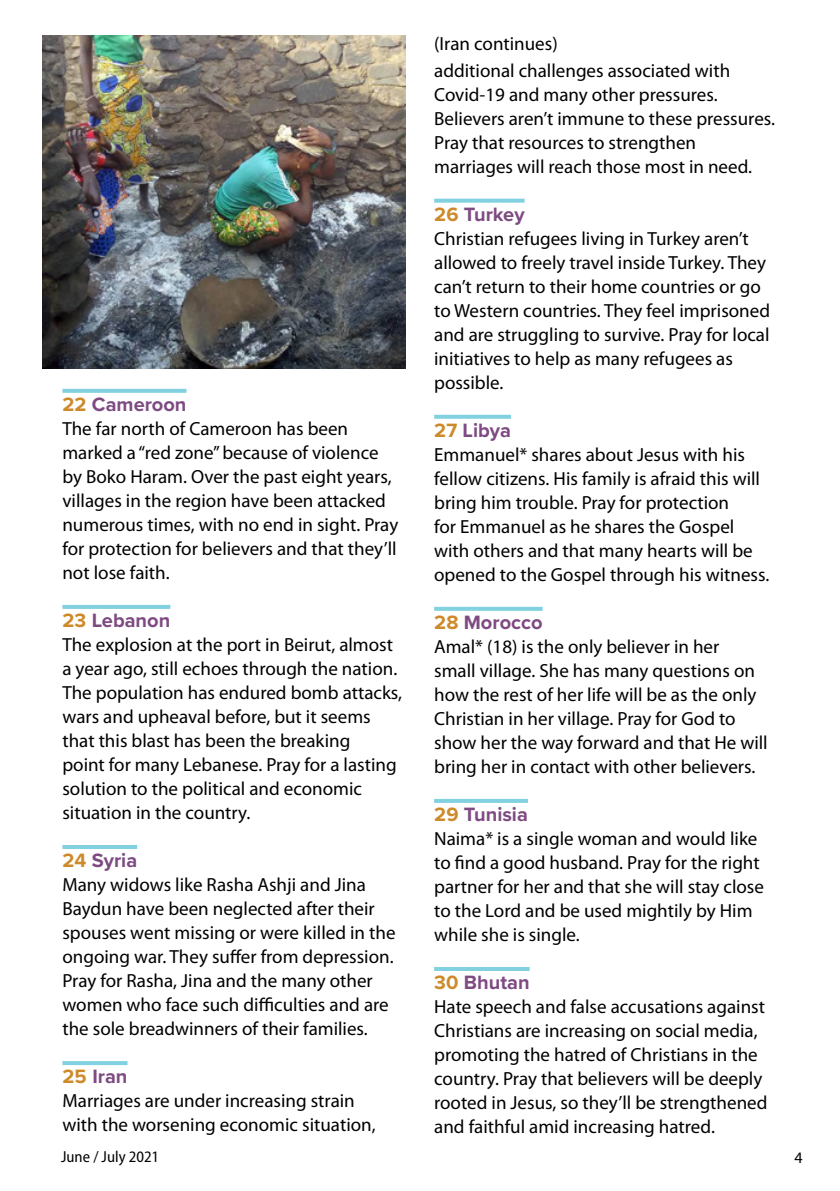
<style>
.page{position:relative;width:840px;height:1191px;background:#fff}
.page>*{position:absolute;margin:0;border:0;box-sizing:border-box;transform-origin:0 0}
.t1{font:700 20px "Proxima Nova";color:#7e4a82}
.t2{font:19px/24px "Myriad Pro";color:#000}
.t3{font:semi-condensed 16px "Myriad Pro";color:#000}
.t4{font:16px "Myriad Pro";color:#000}
.s1{color:#cd8a2a}
</style>
<div class="page">
<svg style="left:62px;top:389px;width:124px;height:4px"></svg>
<hr style="left:62px;top:605px;width:108px;height:4px;background:#81d1e0">
<hr style="left:62px;top:845px;width:75px;height:4px;background:#81d1e0">
<hr style="left:62px;top:1061px;width:65px;height:4px;background:#81d1e0">
<svg style="left:434px;top:199px;width:90px;height:4px"></svg>
<svg style="left:434px;top:415px;width:76px;height:4px"></svg>
<svg style="left:434px;top:607px;width:108px;height:4px"></svg>
<hr style="left:434px;top:799px;width:93px;height:4px;background:#81d1e0">
<hr style="left:434px;top:967px;width:95px;height:4px;background:#81d1e0">
<img style="left:43px;top:35px;width:362px;height:334px">
<p class="t1" style="left:62px;top:389px;width:125px"><span class="s1">22</span> Cameroon</p>
<p class="t2" style="left:62px;top:416px;width:337px">The far north of Cameroon has been marked a “red zone” because of violence by Boko Haram. Over the past eight years, villages in the region have been attacked numerous times, with no end in sight. Pray for protection for believers and that they’ll not lose faith.</p>
<p class="t1" style="left:62px;top:605px;width:109px"><span class="s1">23</span> Lebanon</p>
<p class="t2" style="left:62px;top:632px;width:341px">The explosion at the port in Beirut, almost a year ago, still echoes through the nation.<br>The population has endured bomb attacks, wars and upheaval before, but it seems that this blast has been the breaking<br>point for many Lebanese. Pray for a lasting solution to the political and economic situation in the country.</p>
<p class="t1" style="left:62px;top:845px;width:76px"><span class="s1">24</span> Syria</p>
<p class="t2" style="left:62px;top:872px;width:334px">Many widows like Rasha Ashji and Jina Baydun have been neglected after their spouses went missing or were killed in the ongoing war. They suffer from depression.<br>Pray for Rasha, Jina and the many other women who face such difficulties and are the sole breadwinners of their families.</p>
<p class="t1" style="left:62px;top:1061px;width:67px"><span class="s1">25</span> Iran</p>
<p class="t2" style="left:62px;top:1088px;width:314px">Marriages are under increasing strain with the worsening economic situation,</p>
<p class="t2" style="left:434px;top:31px;width:125px">(Iran continues)</p>
<p class="t2" style="left:434px;top:58px;width:342px">additional challenges associated with Covid-19 and many other pressures.<br>Believers aren’t immune to these pressures.<br>Pray that resources to strengthen marriages will reach those most in need.</p>
<p class="t1" style="left:434px;top:199px;width:92px"><span class="s1">26</span> Turkey</p>
<p class="t2" style="left:434px;top:226px;width:337px">Christian refugees living in Turkey aren’t allowed to freely travel inside Turkey. They can’t return to their home countries or go to Western countries. They feel imprisoned and are struggling to survive. Pray for local initiatives to help as many refugees as possible.</p>
<p class="t1" style="left:434px;top:415px;width:78px"><span class="s1">27</span> Libya</p>
<p class="t2" style="left:434px;top:442px;width:336px">Emmanuel* shares about Jesus with his fellow citizens. His family is afraid this will bring him trouble. Pray for protection<br>for Emmanuel as he shares the Gospel with others and that many hearts will be opened to the Gospel through his witness.</p>
<p class="t1" style="left:434px;top:607px;width:110px"><span class="s1">28</span> Morocco</p>
<p class="t2" style="left:434px;top:634px;width:335px">Amal* (18) is the only believer in her<br>small village. She has many questions on how the rest of her life will be as the only Christian in her village. Pray for God to show her the way forward and that He will bring her in contact with other believers.</p>
<p class="t1" style="left:434px;top:799px;width:95px"><span class="s1">29</span> Tunisia</p>
<p class="t2" style="left:434px;top:826px;width:331px">Naima* is a single woman and would like to find a good husband. Pray for the right partner for her and that she will stay close to the Lord and be used mightily by Him while she is single.</p>
<p class="t1" style="left:434px;top:967px;width:97px"><span class="s1">30</span> Bhutan</p>
<p class="t2" style="left:434px;top:994px;width:334px">Hate speech and false accusations against Christians are increasing on social media, promoting the hatred of Christians in the country. Pray that believers will be deeply rooted in Jesus, so they’ll be strengthened and faithful amid increasing hatred.</p>
<p class="t3" style="left:61px;top:1147px;width:99px">June / July 2021</p>
<p class="t4" style="left:794px;top:1148px;width:10px">4</p>
</div>
